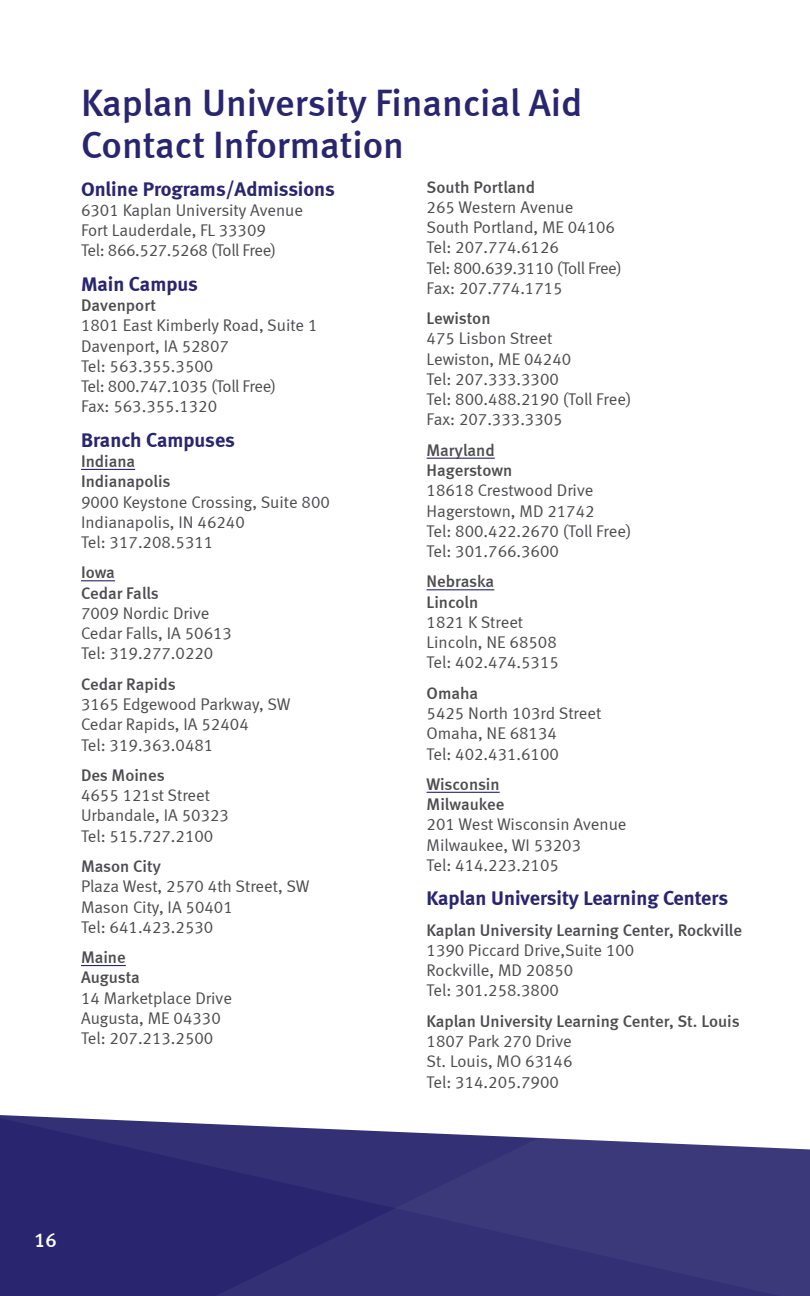
<style>
.page{position:relative;width:810px;height:1296px;background:#fff}
.page>*{position:absolute;margin:0;border:0;box-sizing:border-box;transform-origin:0 0}
.t1{font:38.25px/42.8px "Meta Medium LF";color:#29266f}
.t2{font:20.25px "Meta Bold LF";color:#29266f}
.t3{font:20.25px "Meta Medium LF";color:#fff}
.t4{font:16.88px/20.2px "Meta Normal LF";color:#4d4d4f}
.t5{font:16.88px/20.2px "Meta Medium LF";color:#4d4d4f}
</style>
<div class="page">
<svg style="left:0;top:1115px;width:516px;height:181px"></svg>
<svg style="left:6px;top:1137px;width:804px;height:159px;background:#353276"></svg>
<hr style="left:81px;top:469px;width:54px;height:1px;background:#29266f">
<hr style="left:81px;top:580px;width:34px;height:1px;background:#29266f">
<hr style="left:81px;top:965px;width:45px;height:1px;background:#29266f">
<hr style="left:427px;top:458px;width:68px;height:1px;background:#29266f">
<hr style="left:427px;top:589px;width:67px;height:1px;background:#29266f">
<hr style="left:427px;top:792px;width:73px;height:1px;background:#29266f">
<h1 class="t1" style="left:81px;top:81px;width:503px">Kaplan University Financial Aid<br>Contact Information</h1>
<p class="t2" style="left:81px;top:177px;width:255px">Online Programs/Admissions</p>
<p class="t4" style="left:81px;top:200px;width:224px">6301 Kaplan University Avenue<br>Fort Lauderdale, FL 33309<br>Tel: 866.527.5268 (Toll Free)</p>
<p class="t2" style="left:81px;top:272px;width:118px">Main Campus</p>
<p class="t5" style="left:81px;top:295px;width:76px">Davenport</p>
<p class="t4" style="left:81px;top:315px;width:238px">1801 East Kimberly Road, Suite 1<br>Davenport, IA 52807<br>Tel: 563.355.3500<br>Tel: 800.747.1035 (Toll Free)<br>Fax: 563.355.1320</p>
<p class="t2" style="left:81px;top:428px;width:155px">Branch Campuses</p>
<p class="t5" style="left:81px;top:451px;width:91px">Indiana<br>Indianapolis</p>
<p class="t4" style="left:81px;top:491px;width:250px">9000 Keystone Crossing, Suite 800<br>Indianapolis, IN 46240<br>Tel: 317.208.5311</p>
<p class="t5" style="left:81px;top:562px;width:79px">Iowa<br>Cedar Falls</p>
<p class="t4" style="left:81px;top:603px;width:153px">7009 Nordic Drive<br>Cedar Falls, IA 50613<br>Tel: 319.277.0220</p>
<p class="t5" style="left:81px;top:674px;width:96px">Cedar Rapids</p>
<p class="t4" style="left:81px;top:694px;width:211px">3165 Edgewood Parkway, SW<br>Cedar Rapids, IA 52404<br>Tel: 319.363.0481</p>
<p class="t5" style="left:81px;top:765px;width:85px">Des Moines</p>
<p class="t4" style="left:81px;top:785px;width:150px">4655 121st Street<br>Urbandale, IA 50323<br>Tel: 515.727.2100</p>
<p class="t5" style="left:81px;top:856px;width:81px">Mason City</p>
<p class="t4" style="left:81px;top:876px;width:230px">Plaza West, 2570 4th Street, SW<br>Mason City, IA 50401<br>Tel: 641.423.2530</p>
<p class="t5" style="left:81px;top:947px;width:61px">Maine<br>Augusta</p>
<p class="t4" style="left:81px;top:987px;width:152px">14 Marketplace Drive<br>Augusta, ME 04330<br>Tel: 207.213.2500</p>
<p class="t5" style="left:427px;top:176px;width:110px">South Portland</p>
<p class="t4" style="left:427px;top:197px;width:197px">265 Western Avenue<br>South Portland, ME 04106<br>Tel: 207.774.6126<br>Tel: 800.639.3110 (Toll Free)<br>Fax: 207.774.1715</p>
<p class="t5" style="left:427px;top:308px;width:66px">Lewiston</p>
<p class="t4" style="left:427px;top:328px;width:206px">475 Lisbon Street<br>Lewiston, ME 04240<br>Tel: 207.333.3300<br>Tel: 800.488.2190 (Toll Free)<br>Fax: 207.333.3305</p>
<p class="t5" style="left:427px;top:440px;width:87px">Maryland<br>Hagerstown</p>
<p class="t4" style="left:427px;top:480px;width:206px">18618 Crestwood Drive<br>Hagerstown, MD 21742<br>Tel: 800.422.2670 (Toll Free)<br>Tel: 301.766.3600</p>
<p class="t5" style="left:427px;top:571px;width:69px">Nebraska<br>Lincoln</p>
<p class="t4" style="left:427px;top:612px;width:134px">1821 K Street<br>Lincoln, NE 68508<br>Tel: 402.474.5315</p>
<p class="t5" style="left:427px;top:683px;width:53px">Omaha</p>
<p class="t4" style="left:427px;top:703px;width:176px">5425 North 103rd Street<br>Omaha, NE 68134<br>Tel: 402.431.6100</p>
<p class="t5" style="left:427px;top:774px;width:79px">Wisconsin<br>Milwaukee</p>
<p class="t4" style="left:427px;top:814px;width:201px">201 West Wisconsin Avenue<br>Milwaukee, WI 53203<br>Tel: 414.223.2105</p>
<p class="t2" style="left:427px;top:886px;width:303px">Kaplan University Learning Centers</p>
<p class="t5" style="left:427px;top:920px;width:317px">Kaplan University Learning Center, Rockville</p>
<p class="t4" style="left:427px;top:940px;width:209px">1390 Piccard Drive,Suite 100<br>Rockville, MD 20850<br>Tel: 301.258.3800</p>
<p class="t5" style="left:427px;top:1011px;width:315px">Kaplan University Learning Center, St. Louis</p>
<p class="t4" style="left:427px;top:1031px;width:147px;text-align:justify">1807 Park 270 Drive St. Louis, MO 63146<br>Tel: 314.205.7900</p>
<p class="t3" style="left:34px;top:1229px;width:24px">16</p>
</div>
